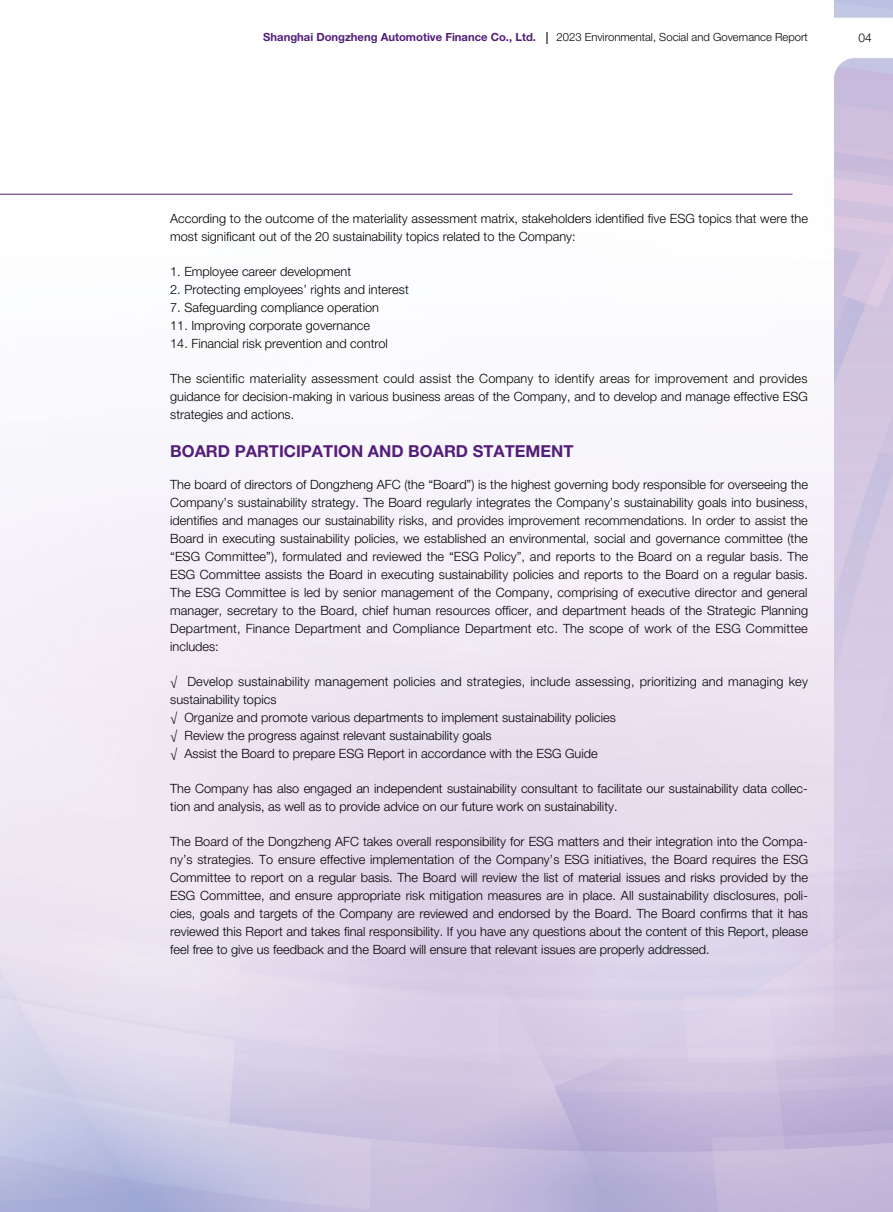
<style>
.page{position:relative;width:893px;height:1212px;background:#fff}
.page>*{position:absolute;margin:0;border:0;box-sizing:border-box;transform-origin:0 0}
.t1{font:700 16.5px "Helvetica Neue LT Std";color:#521e7a}
.t2{font:300 12.75px/18px "Helvetica Neue LT Std";color:#000}
.t3{font:300 12px "Helvetica Neue LT Std";color:#000}
.t4{font:300 11.25px "Helvetica Neue LT Std";color:#000}
.t5{font:700 11.25px "Helvetica Neue LT Std";color:#521e7a}
</style>
<div class="page">
<hr style="left:0;top:194px;width:792px;height:1px;background:#521e7a">
<p class="t5" style="left:263px;top:30px;width:274px">Shanghai Dongzheng Automotive Finance Co., Ltd.</p>
<p class="t4" style="left:557px;top:30px;width:253px">2023 Environmental, Social and Governance Report</p>
<p class="t3" style="left:858px;top:30px;width:15px">04</p>
<p class="t2" style="left:170px;top:209px;width:639px">According to the outcome of the materiality assessment matrix, stakeholders identified five ESG topics that were the most significant out of the 20 sustainability topics related to the Company:</p>
<p class="t2" style="left:170px;top:262px;width:182px">1. Employee career development</p>
<p class="t2" style="left:170px;top:280px;width:240px">2. Protecting employees’ rights and interest</p>
<p class="t2" style="left:170px;top:298px;width:210px">7. Safeguarding compliance operation</p>
<p class="t2" style="left:170px;top:316px;width:201px">11. Improving corporate governance</p>
<p class="t2" style="left:170px;top:334px;width:219px">14. Financial risk prevention and control</p>
<p class="t2" style="left:170px;top:369px;width:639px;text-align:justify">The scientific materiality assessment could assist the Company to identify areas for improvement and provides guidance for decision-making in various business areas of the Company, and to develop and manage effective ESG strategies and actions.</p>
<p class="t1" style="left:170px;top:441px;width:405px">BOARD PARTICIPATION AND BOARD STATEMENT</p>
<p class="t2" style="left:170px;top:475px;width:639px;text-align:justify">The board of directors of Dongzheng AFC (the “Board”) is the highest governing body responsible for overseeing the Company’s sustainability strategy. The Board regularly integrates the Company’s sustainability goals into business, identifies and manages our sustainability risks, and provides improvement recommendations. In order to assist the Board in executing sustainability policies, we established an environmental, social and governance committee (the “ESG Committee”), formulated and reviewed the “ESG Policy”, and reports to the Board on a regular basis. The ESG Committee assists the Board in executing sustainability policies and reports to the Board on a regular basis.<br>The ESG Committee is led by senior management of the Company, comprising of executive director and general manager, secretary to the Board, chief human resources officer, and department heads of the Strategic Planning Department, Finance Department and Compliance Department etc. The scope of work of the ESG Committee includes:</p>
<p class="t2" style="left:170px;top:672px;width:639px">√ Develop sustainability management policies and strategies, include assessing, prioritizing and managing key sustainability topics<br>√ Organize and promote various departments to implement sustainability policies<br>√ Review the progress against relevant sustainability goals<br>√ Assist the Board to prepare ESG Report in accordance with the ESG Guide</p>
<p class="t2" style="left:170px;top:779px;width:639px">The Company has also engaged an independent sustainability consultant to facilitate our sustainability data collec&shy;tion and analysis, as well as to provide advice on our future work on sustainability.</p>
<p class="t2" style="left:170px;top:832px;width:640px;text-align:justify">The Board of the Dongzheng AFC takes overall responsibility for ESG matters and their integration into the Compa&shy;ny’s strategies. To ensure effective implementation of the Company’s ESG initiatives, the Board requires the ESG Committee to report on a regular basis. The Board will review the list of material issues and risks provided by the ESG Committee, and ensure appropriate risk mitigation measures are in place. All sustainability disclosures, poli&shy;cies, goals and targets of the Company are reviewed and endorsed by the Board. The Board confirms that it has reviewed this Report and takes final responsibility. If you have any questions about the content of this Report, please feel free to give us feedback and the Board will ensure that relevant issues are properly addressed.</p>
</div>
